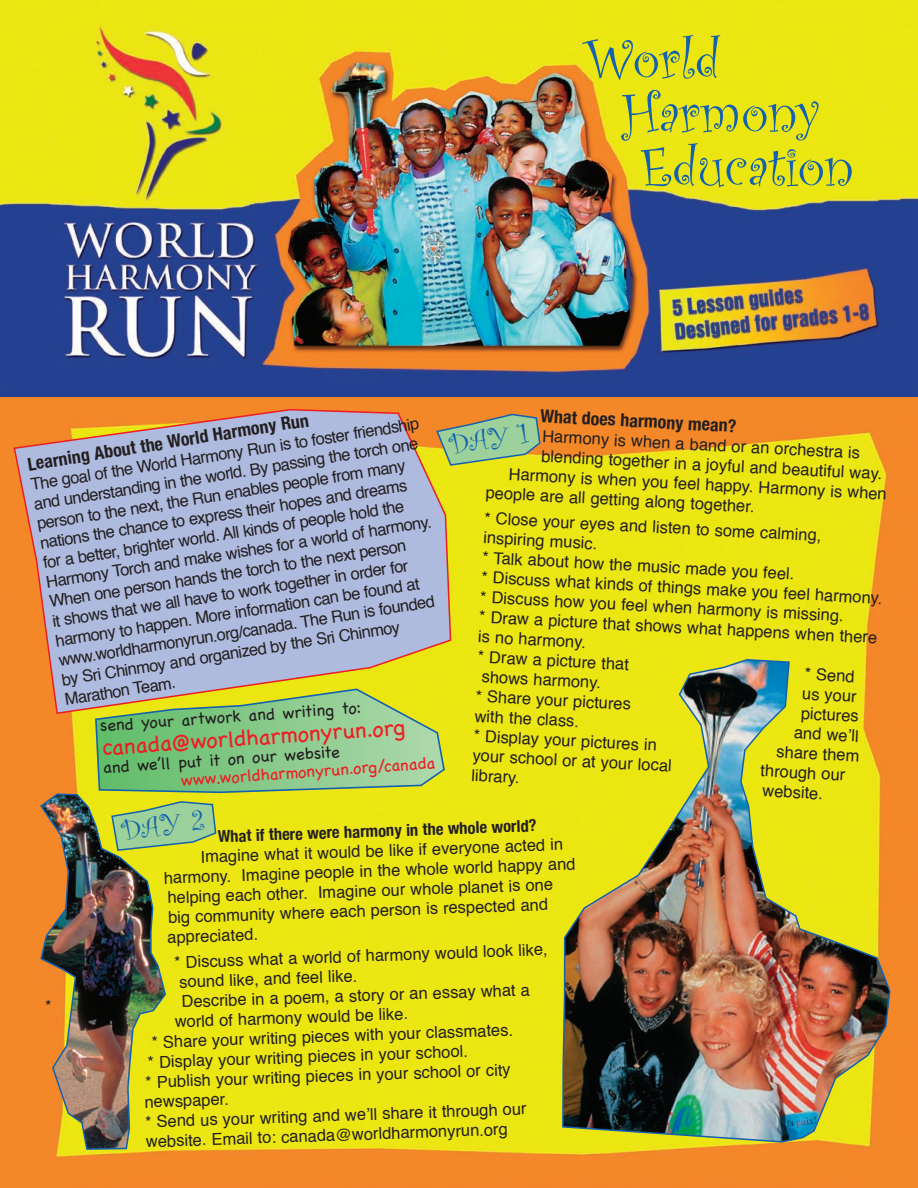
<style>
.page{position:relative;width:918px;height:1188px;background:#fff}
.page>*{position:absolute;margin:0;border:0;box-sizing:border-box;transform-origin:0 0}
.t1{font:57px "Curlz";color:#1361af}
.t2{font:30px "Curlz";color:#1361af}
.t3{font:22.5px "Chalkboard";color:#ee1d23}
.t4{font:700 condensed 18px "Helvetica Neue LT Std";color:#231f20}
.t5{font:16.5px/19.8px "Helvetica";color:#231f20}
.t6{font:16.5px "Chalkboard";color:#231f20}
.t7{font:700 condensed 16.5px "Helvetica Neue LT Std";color:#231f20}
.t8{font:16.5px "Chalkboard";color:#ee1d23}
</style>
<div class="page">
<img style="left:0;top:0;width:918px;height:398px">
<img style="left:0;top:398px;width:918px;height:790px">
<svg style="left:452px;top:413px;width:89px;height:54px;background:#abc278"></svg>
<svg style="left:13px;top:408px;width:439px;height:307px;background:#b9b4bc"></svg>
<svg style="left:94px;top:688px;width:352px;height:167px;background:#aed15c"></svg>
<img style="left:39px;top:793px;width:128px;height:358px">
<img style="left:540px;top:637px;width:378px;height:529px">
<svg style="left:46px;top:1000px;width:5px;height:5px"></svg>
<h1 class="t1" style="left:584px;top:19px;width:137px">World</h1>
<h1 class="t1" style="left:622px;top:73px;width:200px">Harmony</h1>
<h1 class="t1" style="left:640px;top:127px;width:215px">Education</h1>
<p class="t4" style="left:26px;top:454px;width:286px;rotate:-9deg">Learning About the World Harmony Run</p>
<p class="t5" style="left:30px;top:476px;width:394px;rotate:-9deg">The goal of the World Harmony Run is to foster friendship and understanding in the world. By passing the torch one person to the next, the Run enables people from many nations the chance to express their hopes and dreams for a better, brighter world. All kinds of people hold the Harmony Torch and make wishes for a world of harmony.<br>When one person hands the torch to the next person<br>it shows that we all have to work together in order for harmony to happen. More information can be found at www.worldharmonyrun.org/canada. The Run is founded by Sri Chinmoy and organized by the Sri Chinmoy Marathon Team.</p>
<p class="t6" style="left:100px;top:715px;width:263px;rotate:-4deg">send your artwork and writing to:</p>
<h3 class="t3" style="left:101px;top:733px;width:305px;rotate:-4deg">canada@worldharmonyrun.org</h3>
<p class="t6" style="left:102px;top:757px;width:239px;rotate:-4deg">and we’ll put it on our website</p>
<p class="t8" style="left:180px;top:770px;width:257px;rotate:-4deg">www.worldharmonyrun.org/canada</p>
<p class="t4" style="left:541px;top:405px;width:198px;rotate:3deg">What does harmony mean?</p>
<p class="t5" style="left:543px;top:427px;width:320px;rotate:3deg">Harmony is when a band or an orchestra is</p>
<h2 class="t2" style="left:447px;top:423px;width:81px;rotate:-8deg">DAY 1</h2>
<p class="t5" style="left:542px;top:447px;width:343px;rotate:3deg">blending together in a joyful and beautiful way.</p>
<p class="t5" style="left:509px;top:465px;width:380px;rotate:3deg">Harmony is when you feel happy. Harmony is when</p>
<p class="t5" style="left:486px;top:484px;width:271px;rotate:3deg">people are all getting along together.</p>
<p class="t5" style="left:485px;top:509px;width:403px;rotate:3deg">* Close your eyes and listen to some calming, inspiring music.<br>* Talk about how the music made you feel.<br>* Discuss what kinds of things make you feel harmony. * Discuss how you feel when harmony is missing.<br>* Draw a picture that shows what happens when there is no harmony.</p>
<p class="t5" style="left:478px;top:648px;width:153px;rotate:3deg">* Draw a picture that</p>
<p class="t5" style="left:482px;top:668px;width:121px;rotate:3deg">shows harmony.</p>
<p class="t5" style="left:476px;top:687px;width:157px;rotate:3deg">* Share your pictures</p>
<p class="t5" style="left:475px;top:707px;width:106px;rotate:3deg">with the class.</p>
<p class="t5" style="left:474px;top:727px;width:185px;rotate:3deg">* Display your pictures in</p>
<p class="t5" style="left:473px;top:746px;width:201px;rotate:3deg">your school or at your local</p>
<p class="t5" style="left:472px;top:766px;width:50px;rotate:3deg">library.</p>
<p class="t5" style="left:805px;top:665px;width:51px;rotate:3deg">* Send</p>
<p class="t5" style="left:803px;top:684px;width:56px;rotate:3deg">us your</p>
<p class="t5" style="left:802px;top:704px;width:59px;rotate:3deg">pictures</p>
<p class="t5" style="left:795px;top:724px;width:66px;rotate:3deg">and weʼll</p>
<p class="t5" style="left:777px;top:743px;width:84px;rotate:3deg">share them</p>
<p class="t5" style="left:761px;top:762px;width:86px;rotate:3deg">through our</p>
<p class="t5" style="left:763px;top:781px;width:62px;rotate:3deg">website.</p>
<h2 class="t2" style="left:119px;top:809px;width:84px;rotate:-7deg">DAY 2</h2>
<p class="t7" style="left:218px;top:826px;width:320px;rotate:-2deg">What if there were harmony in the whole world?</p>
<p class="t5" style="left:163px;top:849px;width:413px;text-indent:38px;rotate:-2deg">Imagine what it would be like if everyone acted in harmony. Imagine people in the whole world happy and helping each other. Imagine our whole planet is one<br>big community where each person is respected and appreciated.</p>
<p class="t5" style="left:174px;top:953px;width:375px;rotate:-2deg">* Discuss what a world of harmony would look like, sound like, and feel like.</p>
<p class="t5" style="left:181px;top:993px;width:350px;rotate:-2deg">Describe in a poem, a story or an essay what a</p>
<p class="t5" style="left:175px;top:1013px;width:235px;rotate:-2deg">world of harmony would be like.</p>
<p class="t5" style="left:151px;top:1033px;width:363px;rotate:-2deg">* Share your writing pieces with your classmates.</p>
<p class="t5" style="left:147px;top:1053px;width:322px;rotate:-2deg">* Display your writing pieces in your school.</p>
<p class="t5" style="left:145px;top:1073px;width:367px;rotate:-2deg">* Publish your writing pieces in your school or city</p>
<p class="t5" style="left:144px;top:1093px;width:86px;rotate:-2deg">newspaper.</p>
<p class="t5" style="left:145px;top:1113px;width:383px;rotate:-2deg">* Send us your writing and weʼll share it through our</p>
<p class="t5" style="left:146px;top:1133px;width:363px;rotate:-2deg">website. Email to: canada@worldharmonyrun.org</p>
</div>
